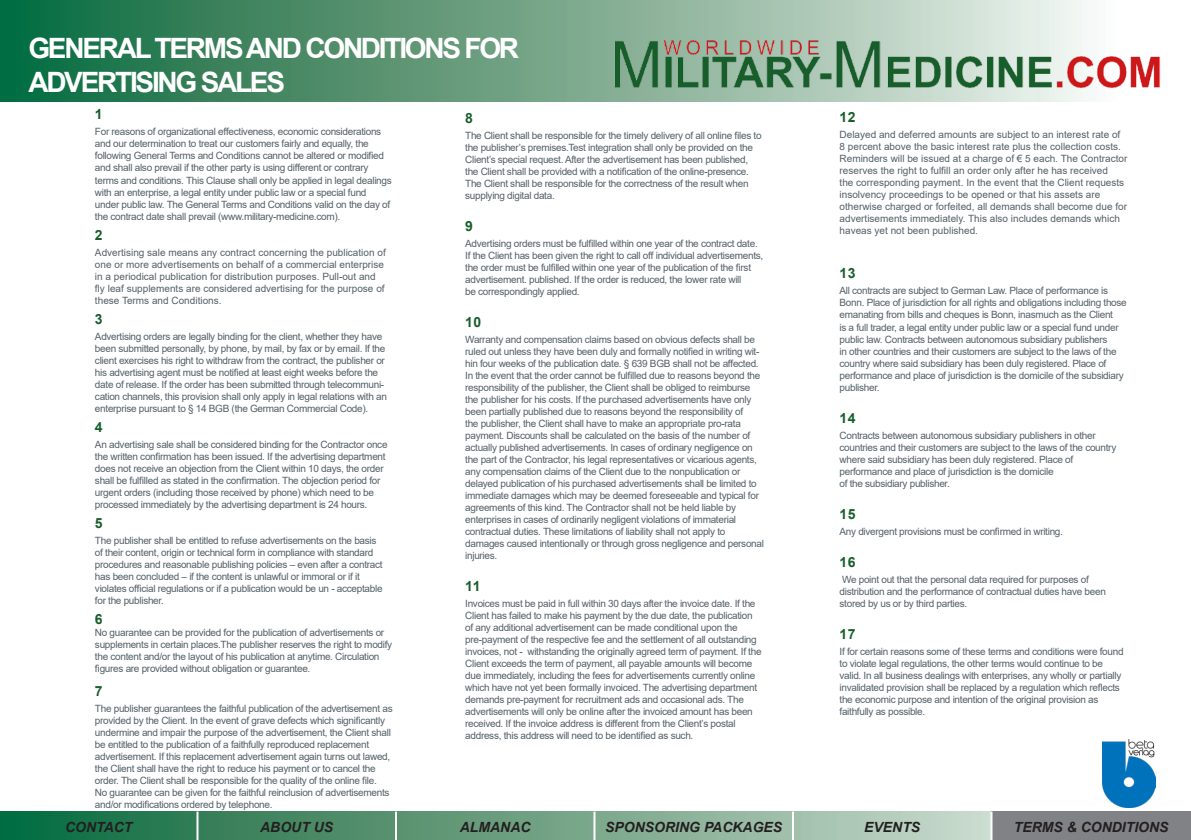
<style>
.page{position:relative;width:1191px;height:840px;background:#fff}
.page>*{position:absolute;margin:0;border:0;box-sizing:border-box;transform-origin:0 0}
.t1{font:700 28px "Arial";letter-spacing:-.08em;color:#fff}
.t2{font:italic 700 14px "Arial";color:#231f20}
.t3{font:700 14px "Arial";letter-spacing:.03em;color:#175e2b}
.t4{font:10px/12px "Arial";letter-spacing:-.03em;color:#536067}
.t5{font:10px/12px "Arial";color:#536067}
</style>
<div class="page">
<div style="left:0;top:0;width:1190px;height:101px;background:linear-gradient(to right,#066334,#fffefc)"></div>
<img style="left:612px;top:37px;width:550px;height:55px">
<img style="left:1102px;top:739px;width:53px;height:67px">
<svg style="left:0;top:811px;width:990px;height:28px"></svg>
<div style="left:991px;top:811px;width:200px;height:28px;background:#808285"></div>
<hr style="left:990px;top:811px;width:2px;height:28px;background:#fff">
<hr style="left:792px;top:811px;width:2px;height:28px;background:#fff">
<hr style="left:593px;top:811px;width:2px;height:28px;background:#fff">
<hr style="left:395px;top:811px;width:2px;height:28px;background:#fff">
<hr style="left:196px;top:811px;width:2px;height:28px;background:#fff">
<p class="t1" style="left:28px;top:29px;width:492px">GENERAL TERMS AND CONDITIONS FOR</p>
<p class="t1" style="left:28px;top:62px;width:258px">ADVERTISING SALES</p>
<p class="t3" style="left:95px;top:105px;width:9px">1</p>
<p class="t4" style="left:95px;top:126px;width:298px">For reasons of organizational effectiveness, economic considerations and our determination to treat our customers fairly and equally, the following General Terms and Conditions cannot be altered or modified and shall also prevail if the other party is using different or contrary terms and conditions. This Clause shall only be applied in legal dealings with an enterprise, a legal entity under public law or a special fund under public law. The General Terms and Conditions valid on the day of the contract date shall prevail (www.military-medicine.com).</p>
<p class="t3" style="left:95px;top:225px;width:9px">2</p>
<p class="t5" style="left:95px;top:246px;width:292px">Advertising sale means any contract concerning the publication of one or more advertisements on behalf of a commercial enterprise in a periodical publication for distribution purposes. Pull-out and fly leaf supplements are considered advertising for the purpose of these Terms and Conditions.</p>
<p class="t3" style="left:95px;top:309px;width:9px">3</p>
<p class="t4" style="left:95px;top:330px;width:293px">Advertising orders are legally binding for the client, whether they have been submitted personally, by phone, by mail, by fax or by email. If the client exercises his right to withdraw from the contract, the publisher or his advertising agent must be notified at least eight weeks before the date of release. If the order has been submitted through telecommuni&shy;cation channels, this provision shall only apply in legal relations with an enterprise pursuant to § 14 BGB (the German Commercial Code).</p>
<p class="t3" style="left:95px;top:417px;width:9px">4</p>
<p class="t4" style="left:95px;top:438px;width:294px">An advertising sale shall be considered binding for the Contractor once the written confirmation has been issued. If the advertising department does not receive an objection from the Client within 10 days, the order shall be fulfilled as stated in the confirmation. The objection period for urgent orders (including those received by phone) which need to be processed immediately by the advertising department is 24 hours.</p>
<p class="t3" style="left:95px;top:513px;width:9px">5</p>
<p class="t4" style="left:95px;top:534px;width:289px">The publisher shall be entitled to refuse advertisements on the basis of their content, origin or technical form in compliance with standard procedures and reasonable publishing policies – even after a contract has been concluded – if the content is unlawful or immoral or if it violates official regulations or if a publication would be un - acceptable for the publisher.</p>
<p class="t3" style="left:95px;top:609px;width:9px">6</p>
<p class="t4" style="left:95px;top:626px;width:299px">No guarantee can be provided for the publication of advertisements or supplements in certain places.The publisher reserves the right to modify the content and/or the layout of his publication at anytime. Circulation figures are provided without obligation or guarantee.</p>
<p class="t3" style="left:95px;top:681px;width:9px">7</p>
<p class="t4" style="left:95px;top:702px;width:299px">The publisher guarantees the faithful publication of the advertisement as provided by the Client. In the event of grave defects which significantly undermine and impair the purpose of the advertisement, the Client shall be entitled to the publication of a faithfully reproduced replacement</p>
<p class="t4" style="left:95px;top:750px;width:297px">advertisement. If this replacement advertisement again turns out lawed, the Client shall have the right to reduce his payment or to cancel the order. The Client shall be responsible for the quality of the online file.<br>No guarantee can be given for the faithful reinclusion of advertisements and/or modifications ordered by telephone.</p>
<p class="t3" style="left:465px;top:108px;width:9px">8</p>
<p class="t4" style="left:465px;top:129px;width:298px">The Client shall be responsible for the timely delivery of all online files to the publisher’s premises.Test integration shall only be provided on the Client’s special request. After the advertisement has been published, the Client shall be provided with a notification of the online-presence.<br>The Client shall be responsible for the correctness of the result when supplying digital data.</p>
<p class="t3" style="left:465px;top:216px;width:9px">9</p>
<p class="t4" style="left:465px;top:237px;width:299px">Advertising orders must be fulfilled within one year of the contract date.<br>If the Client has been given the right to call off individual advertisements, the order must be fulfilled within one year of the publication of the first advertisement. published. If the order is reduced, the lower rate will</p>
<p class="t4" style="left:465px;top:285px;width:116px">be correspondingly applied.</p>
<p class="t3" style="left:465px;top:312px;width:17px">10</p>
<p class="t4" style="left:465px;top:333px;width:300px">Warranty and compensation claims based on obvious defects shall be ruled out unless they have been duly and formally notified in writing wit&shy;hin four weeks of the publication date. § 639 BGB shall not be affected.<br>In the event that the order cannot be fulfilled due to reasons beyond the responsibility of the publisher, the Client shall be obliged to reimburse the publisher for his costs. If the purchased advertisements have only been partially published due to reasons beyond the responsibility of<br>the publisher, the Client shall have to make an appropriate pro-rata payment. Discounts shall be calculated on the basis of the number of actually published advertisements. In cases of ordinary negligence on the part of the Contractor, his legal representatives or vicarious agents, any compensation claims of the Client due to the nonpublication or delayed publication of his purchased advertisements shall be limited to immediate damages which may be deemed foreseeable and typical for agreements of this kind. The Contractor shall not be held liable by enterprises in cases of ordinarily negligent violations of immaterial contractual duties. These limitations of liability shall not apply to damages caused intentionally or through gross negligence and personal injuries.</p>
<p class="t3" style="left:465px;top:576px;width:17px">11</p>
<p class="t4" style="left:465px;top:597px;width:298px">Invoices must be paid in full within 30 days after the invoice date. If the Client has failed to make his payment by the due date, the publication of any additional advertisement can be made conditional upon the pre-payment of the respective fee and the settlement of all outstanding invoices, not - withstanding the originally agreed term of payment. If the Client exceeds the term of payment, all payable amounts will become due immediately, including the fees for advertisements currently online which have not yet been formally invoiced. The advertising department demands pre-payment for recruitment ads and occasional ads. The</p>
<p class="t4" style="left:465px;top:705px;width:289px">advertisements will only be online after the invoiced amount has been received. If the invoice address is different from the Client’s postal address, this address will need to be identified as such.</p>
<p class="t3" style="left:839px;top:107px;width:17px">12</p>
<p class="t5" style="left:839px;top:129px;width:289px">Delayed and deferred amounts are subject to an interest rate of 8 percent above the basic interest rate plus the collection costs.<br>Reminders will be issued at a charge of € 5 each. The Contractor reserves the right to fulfill an order only after he has received<br>the corresponding payment. In the event that the Client requests insolvency proceedings to be opened or that his assets are otherwise charged or forfeited, all demands shall become due for advertisements immediately. This also includes demands which haveas yet not been published.</p>
<p class="t3" style="left:839px;top:263px;width:17px">13</p>
<p class="t4" style="left:839px;top:285px;width:289px">All contracts are subject to German Law. Place of performance is Bonn. Place of jurisdiction for all rights and obligations including those emanating from bills and cheques is Bonn, inasmuch as the Client<br>is a full trader, a legal entity under public law or a special fund under public law. Contracts between autonomous subsidiary publishers<br>in other countries and their customers are subject to the laws of the country where said subsidiary has been duly registered. Place of performance and place of jurisdiction is the domicile of the subsidiary publisher.</p>
<p class="t3" style="left:839px;top:407px;width:17px">14</p>
<p class="t4" style="left:839px;top:429px;width:278px">Contracts between autonomous subsidiary publishers in other countries and their customers are subject to the laws of the country where said subsidiary has been duly registered. Place of</p>
<p class="t4" style="left:839px;top:465px;width:215px">performance and place of jurisdiction is the domicile</p>
<p class="t4" style="left:839px;top:477px;width:112px">of the subsidiary publisher.</p>
<p class="t3" style="left:839px;top:503px;width:17px">15</p>
<p class="t4" style="left:839px;top:525px;width:225px">Any divergent provisions must be confirmed in writing.</p>
<p class="t3" style="left:839px;top:551px;width:17px">16</p>
<p class="t4" style="left:839px;top:573px;width:268px">We point out that the personal data required for purposes of distribution and the performance of contractual duties have been stored by us or by third parties.</p>
<p class="t3" style="left:839px;top:623px;width:17px">17</p>
<p class="t4" style="left:839px;top:645px;width:285px">If for certain reasons some of these terms and conditions were found to violate legal regulations, the other terms would continue to be valid. In all business dealings with enterprises, any wholly or partially invalidated provision shall be replaced by a regulation which reflects the economic purpose and intention of the original provision as faithfully as possible.</p>
<p class="t2" style="left:65px;top:816px;width:69px">CONTACT</p>
<p class="t2" style="left:260px;top:816px;width:75px">ABOUT US</p>
<p class="t2" style="left:460px;top:816px;width:72px">ALMANAC</p>
<p class="t2" style="left:605px;top:816px;width:179px">SPONSORING PACKAGES</p>
<p class="t2" style="left:864px;top:816px;width:58px">EVENTS</p>
<p class="t2" style="left:1013px;top:816px;width:156px">TERMS &amp; CONDITIONS</p>
</div>
